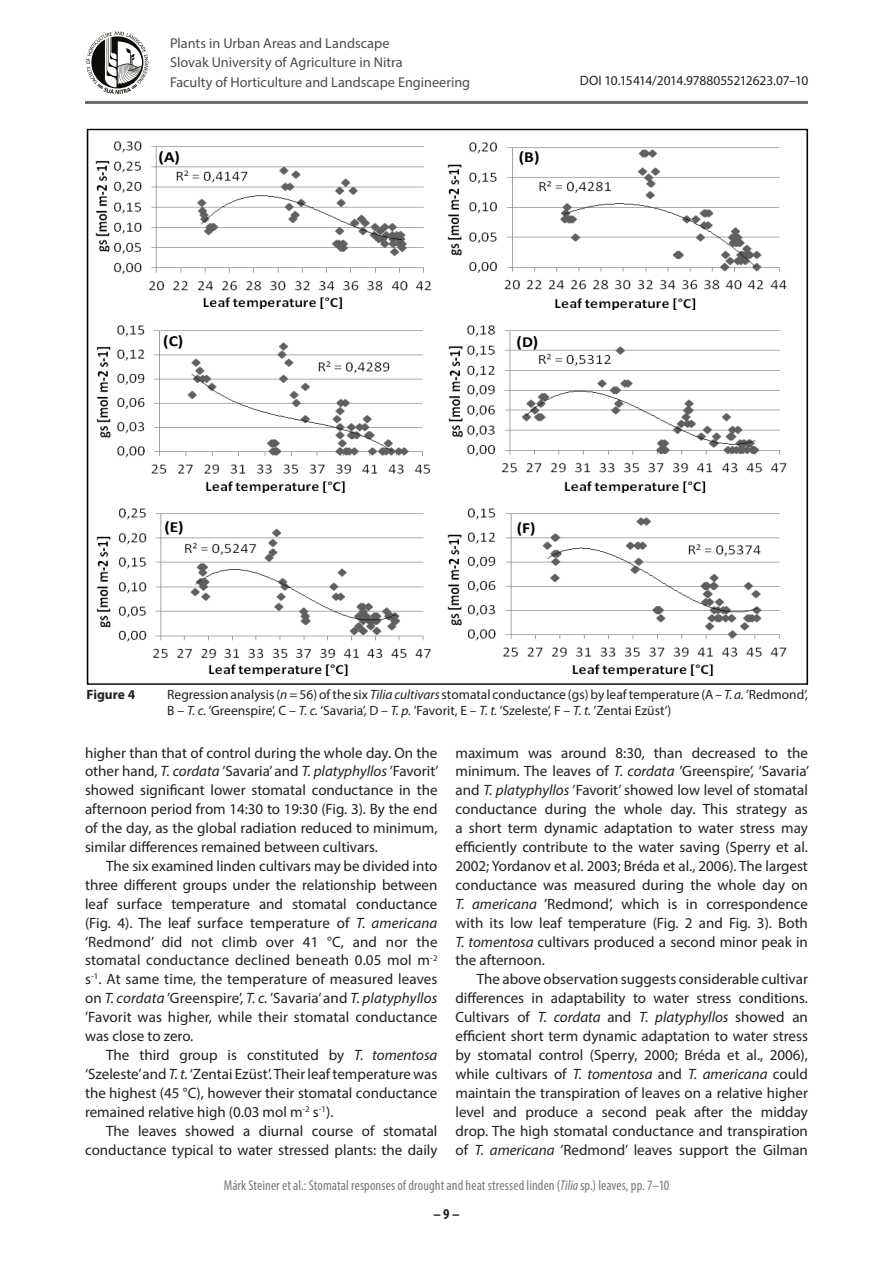
<style>
.page{position:relative;width:893px;height:1263px;background:#fff}
.page>*{position:absolute;margin:0;border:0;box-sizing:border-box;transform-origin:0 0}
.t1{font:700 15.45px "Calibri";color:#000;scale:1.13 1}
.t2{font:15px/18.9px "Myriad Pro";color:#231f20;text-align:justify}
.t3{font:700 condensed 15px "Myriad Pro";color:#231f20}
.t4{font:14.25px/19.5px "Myriad Pro";color:#4b4c4d}
.t5{font:condensed 14.25px "Myriad Pro";letter-spacing:.005em;color:#76787b}
.t6{font:13.5px/16.2px "Myriad Pro";color:#231f20}
.t7{font:13.5px "Myriad Pro";letter-spacing:-.02em;color:#231f20}
.t8{font:700 13.5px "Myriad Pro";color:#231f20}
.s1{font-style:italic}
</style>
<div class="page">
<hr style="left:85px;top:101px;width:723px;height:3px;background:#6c6d70">
<svg style="left:86px;top:31px;width:62px;height:63px"></svg>
<img style="left:95px;top:142px;width:337px;height:167px">
<img style="left:447px;top:142px;width:340px;height:167px">
<img style="left:96px;top:325px;width:335px;height:167px">
<img style="left:448px;top:325px;width:339px;height:167px">
<img style="left:96px;top:508px;width:335px;height:167px">
<img style="left:447px;top:508px;width:340px;height:167px">
<p class="t4" style="left:170px;top:33px;width:302px">Plants in Urban Areas and Landscape<br>Slovak University of Agriculture in Nitra<br>Faculty of Horticulture and Landscape Engineering</p>
<p class="t1" style="left:159px;top:147px;width:20px">(A)</p>
<p class="t1" style="left:519px;top:147px;width:20px">(B)</p>
<p class="t7" style="left:580px;top:73px;width:230px">DOI 10.15414/2014.9788055212623.07–10</p>
<p class="t1" style="left:163px;top:331px;width:19px">(C)</p>
<p class="t1" style="left:517px;top:332px;width:21px">(D)</p>
<p class="t1" style="left:164px;top:517px;width:19px">(E)</p>
<p class="t1" style="left:517px;top:518px;width:18px">(F)</p>
<p class="t8" style="left:87px;top:685px;width:50px">Figure 4</p>
<p class="t6" style="left:167px;top:686px;width:642px">Regression analysis (<span class="s1">n</span> = 56) of the six <span class="s1">Tilia cultivars</span> stomatal conductance (gs) by leaf temperature (A – <span class="s1">T. a.</span> ’Redmond’,<br>B – <span class="s1">T. c.</span> ’Greenspire’, C – <span class="s1">T. c.</span> ’Savaria’, D – <span class="s1">T. p.</span> ’Favorit, E – <span class="s1">T. t.</span> ’Szeleste’, F – <span class="s1">T. t.</span> ’Zentai Ezüst’)</p>
<p class="t2" style="left:85px;top:743px;width:355px">higher than that of control during the whole day. On the other hand, <span class="s1">T. cordata</span> ’Savaria’ and <span class="s1">T. platyphyllos</span> ’Favorit’ showed significant lower stomatal conductance in the afternoon period from 14:30 to 19:30 (Fig. 3). By the end of the day, as the global radiation reduced to minimum, similar differences remained between cultivars.</p>
<p class="t2" style="left:85px;top:856px;width:354px;text-indent:21px">The six examined linden cultivars may be divided into three different groups under the relationship between leaf surface temperature and stomatal conductance (Fig. 4). The leaf surface temperature of <span class="s1">T. americana </span>‘Redmond’ did not climb over 41 °C, and nor the stomatal conductance declined beneath 0.05 mol m<sup>-2 </sup>s<sup>-1</sup>. At same time, the temperature of measured leaves on <span class="s1">T. cordata</span> ’Greenspire’, <span class="s1">T. c.</span> ’Savaria’ and <span class="s1">T. platyphyllos </span>’Favorit was higher, while their stomatal conductance was close to zero.</p>
<p class="t2" style="left:85px;top:1045px;width:354px;text-indent:21px">The third group is constituted by <span class="s1">T. tomentosa </span>‘Szeleste’ and <span class="s1">T. t.</span> ‘Zentai Ezüst’. Their leaf temperature was the highest (45 °C), however their stomatal conductance remained relative high (0.03 mol m<sup>-2</sup> s<sup>-1</sup>).</p>
<p class="t2" style="left:85px;top:1121px;width:354px;text-align:right">The leaves showed a diurnal course of stomatal conductance typical to water stressed plants: the daily</p>
<p class="t2" style="left:455px;top:743px;width:355px">maximum was around 8:30, than decreased to the minimum. The leaves of <span class="s1">T. cordata</span> ’Greenspire’, ’Savaria’ and <span class="s1">T. platyphyllos</span> ’Favorit’ showed low level of stomatal conductance during the whole day. This strategy as a short term dynamic adaptation to water stress may efficiently contribute to the water saving (Sperry et al.<br>2002; Yordanov et al. 2003; Bréda et al., 2006). The largest conductance was measured during the whole day on <span class="s1">T. americana</span> ’Redmond’, which is in correspondence with its low leaf temperature (Fig. 2 and Fig. 3). Both <span class="s1">T. tomentosa</span> cultivars produced a second minor peak in the afternoon.</p>
<p class="t2" style="left:455px;top:970px;width:354px;text-indent:21px">The above observation suggests considerable cultivar differences in adaptability to water stress conditions.<br>Cultivars of <span class="s1">T. cordata</span> and <span class="s1">T. platyphyllos</span> showed an efficient short term dynamic adaptation to water stress by stomatal control (Sperry, 2000; Bréda et al., 2006), while cultivars of <span class="s1">T. tomentosa</span> and <span class="s1">T. americana</span> could maintain the transpiration of leaves on a relative higher level and produce a second peak after the midday drop. The high stomatal conductance and transpiration of <span class="s1">T. americana</span> ’Redmond’ leaves support the Gilman</p>
<p class="t5" style="left:224px;top:1176px;width:447px">Márk Steiner et al.: Stomatal responses of drought and heat stressed linden (<span class="s1">Tilia</span> sp.) leaves, pp. 7–10</p>
<p class="t3" style="left:433px;top:1204px;width:28px">– 9 –</p>
</div>
